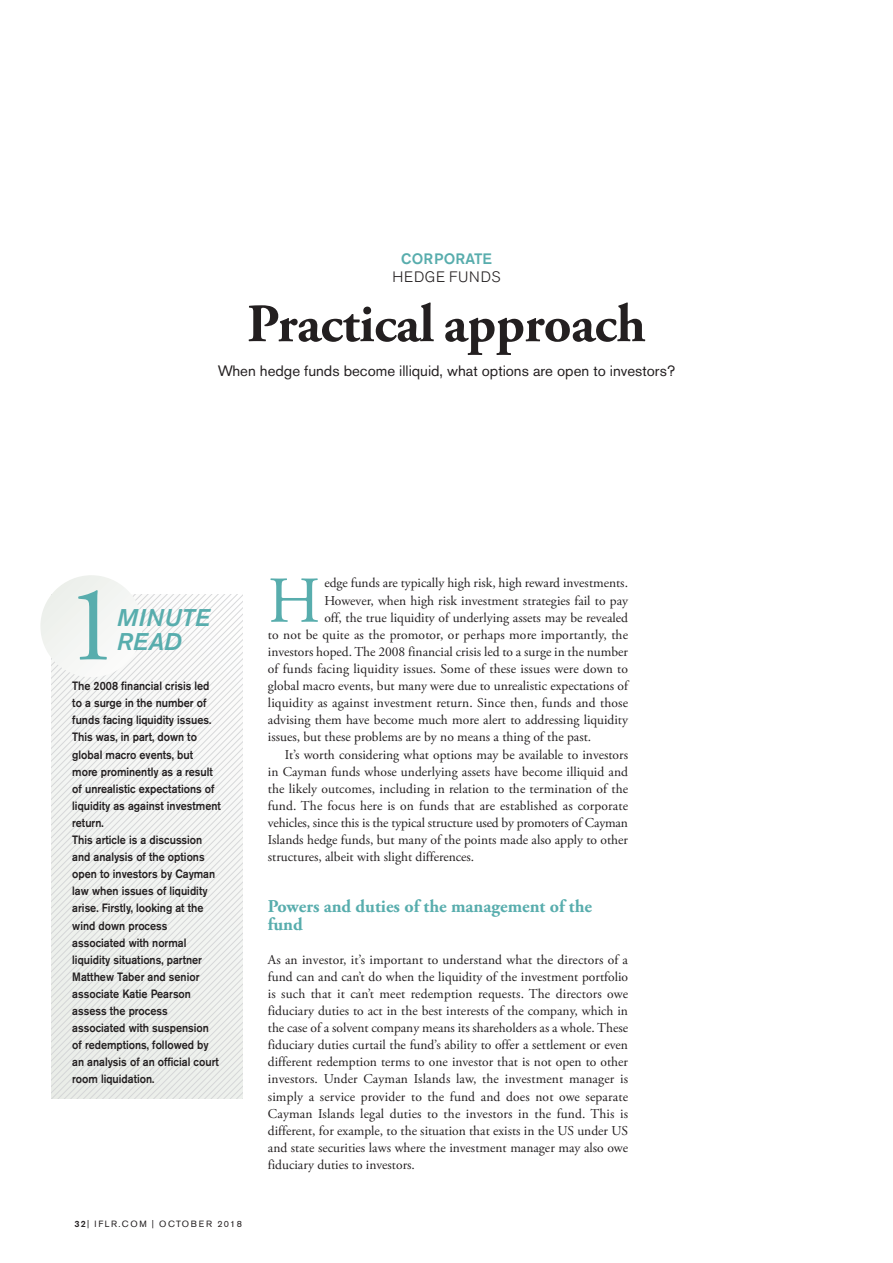
<style>
.page{position:relative;width:893px;height:1263px;background:#fff}
.page>*{position:absolute;margin:0;border:0;box-sizing:border-box;transform-origin:0 0}
.t1{font:108px "Adobe Garamond Pro";color:#58adad}
.t2{font:65.25px "Adobe Garamond Pro";color:#58adad}
.t3{font:700 54px "Adobe Garamond Pro";letter-spacing:-.01em;color:#231f20}
.t4{font:italic 500 24px/24px "Akzidenz Grotesk Pro";letter-spacing:.03em;color:#58adad}
.t5{font:700 18px/17.1px "Adobe Garamond Pro";color:#58adad}
.t6{font:15px "Akzidenz Grotesk Pro";color:#231f20}
.t7{font:300 15px "Akzidenz Grotesk Pro";letter-spacing:.05em;color:#231f20}
.t8{font:500 15px "Akzidenz Grotesk Pro";letter-spacing:.01em;color:#58adad}
.t9{font:13.5px/17.1px "Adobe Garamond Pro";color:#231f20;text-align:justify}
.t10{font:500 12px/17.1px "Akzidenz Grotesk Pro";color:#231f20;scale:.9 1}
.t11{font:9px "Akzidenz Grotesk Pro";letter-spacing:.18em;color:#231f20}
.s1{font-weight:500}
</style>
<div class="page">
<svg style="left:239px;top:594px;width:4px;height:504px"></svg>
<svg style="left:233px;top:594px;width:6px;height:504px"></svg>
<svg style="left:226px;top:594px;width:7px;height:504px"></svg>
<svg style="left:220px;top:594px;width:6px;height:504px"></svg>
<svg style="left:214px;top:594px;width:6px;height:504px"></svg>
<svg style="left:207px;top:594px;width:7px;height:504px"></svg>
<svg style="left:201px;top:594px;width:6px;height:504px"></svg>
<svg style="left:195px;top:594px;width:6px;height:504px"></svg>
<svg style="left:188px;top:594px;width:7px;height:504px"></svg>
<svg style="left:182px;top:594px;width:6px;height:504px"></svg>
<svg style="left:175px;top:594px;width:7px;height:504px"></svg>
<svg style="left:169px;top:594px;width:6px;height:504px"></svg>
<svg style="left:163px;top:594px;width:6px;height:504px"></svg>
<svg style="left:156px;top:594px;width:7px;height:504px"></svg>
<svg style="left:150px;top:594px;width:6px;height:504px"></svg>
<svg style="left:144px;top:594px;width:6px;height:504px"></svg>
<svg style="left:142px;top:598px;width:2px;height:500px"></svg>
<svg style="left:40px;top:575px;width:102px;height:523px"></svg>
<p class="t8" style="left:401px;top:253px;width:92px">CORPORATE</p>
<p class="t7" style="left:392px;top:270px;width:110px">HEDGE FUNDS</p>
<h3 class="t3" style="left:247px;top:302px;width:400px">Practical approach</h3>
<p class="t6" style="left:218px;top:365px;width:459px">When hedge funds become illiquid, what options are open to investors?</p>
<h1 class="t1" style="left:65px;top:582px;width:55px">1</h1>
<h3 class="t4" style="left:117px;top:606px;width:95px">MINUTE<br>READ</h3>
<p class="t10" style="left:72px;top:678px;width:167px">The 2008 financial crisis led to a surge in the number of funds facing liquidity issues.<br>This was, in part, down to global macro events, but more prominently as a result of unrealistic expectations of liquidity as against investment return.<br>This article is a discussion and analysis of the options open to investors by Cayman law when issues of liquidity arise. Firstly, looking at the wind down process associated with normal liquidity situations, partner<br>Matthew Taber and senior associate Katie Pearson assess the process associated with suspension of redemptions, followed by an analysis of an official court room liquidation.</p>
<p class="t11" style="left:74px;top:1221px;width:169px"><span class="s1">32</span>| IFLR.COM | OCTOBER 2018</p>
<h2 class="t2" style="left:268px;top:575px;width:54px">H</h2>
<p class="t9" style="left:324px;top:576px;width:305px">edge funds are typically high risk, high reward investments.</p>
<p class="t9" style="left:324px;top:593px;width:305px">However, when high risk investment strategies fail to pay</p>
<p class="t9" style="left:324px;top:610px;width:305px">off, the true liquidity of underlying assets may be revealed</p>
<p class="t9" style="left:268px;top:627px;width:362px">to not be quite as the promotor, or perhaps more importantly, the</p>
<p class="t9" style="left:268px;top:644px;width:362px">investors hoped. The 2008 financial crisis led to a surge in the number</p>
<p class="t9" style="left:268px;top:661px;width:362px">of funds facing liquidity issues. Some of these issues were down to</p>
<p class="t9" style="left:268px;top:678px;width:362px">global macro events, but many were due to unrealistic expectations of</p>
<p class="t9" style="left:268px;top:695px;width:362px">liquidity as against investment return. Since then, funds and those</p>
<p class="t9" style="left:268px;top:713px;width:362px">advising them have become much more alert to addressing liquidity</p>
<p class="t9" style="left:268px;top:730px;width:325px">issues, but these problems are by no means a thing of the past.</p>
<p class="t9" style="left:285px;top:747px;width:345px">It’s worth considering what options may be available to investors</p>
<p class="t9" style="left:268px;top:764px;width:362px">in Cayman funds whose underlying assets have become illiquid and</p>
<p class="t9" style="left:268px;top:781px;width:362px">the likely outcomes, including in relation to the termination of the</p>
<p class="t9" style="left:268px;top:798px;width:362px">fund. The focus here is on funds that are established as corporate</p>
<p class="t9" style="left:268px;top:815px;width:362px">vehicles, since this is the typical structure used by promoters of Cayman</p>
<p class="t9" style="left:268px;top:832px;width:362px">Islands hedge funds, but many of the points made also apply to other</p>
<p class="t9" style="left:268px;top:849px;width:208px">structures, albeit with slight differences.</p>
<h3 class="t5" style="left:268px;top:900px;width:326px">Powers and duties of the management of the fund</h3>
<p class="t9" style="left:268px;top:952px;width:362px">As an investor, it’s important to understand what the directors of a fund can and can’t do when the liquidity of the investment portfolio is such that it can’t meet redemption requests. The directors owe fiduciary duties to act in the best interests of the company, which in the case of a solvent company means its shareholders as a whole. These fiduciary duties curtail the fund’s ability to offer a settlement or even different redemption terms to one investor that is not open to other investors. Under Cayman Islands law, the investment manager is simply a service provider to the fund and does not owe separate Cayman Islands legal duties to the investors in the fund. This is different, for example, to the situation that exists in the US under US and state securities laws where the investment manager may also owe fiduciary duties to investors.</p>
</div>
